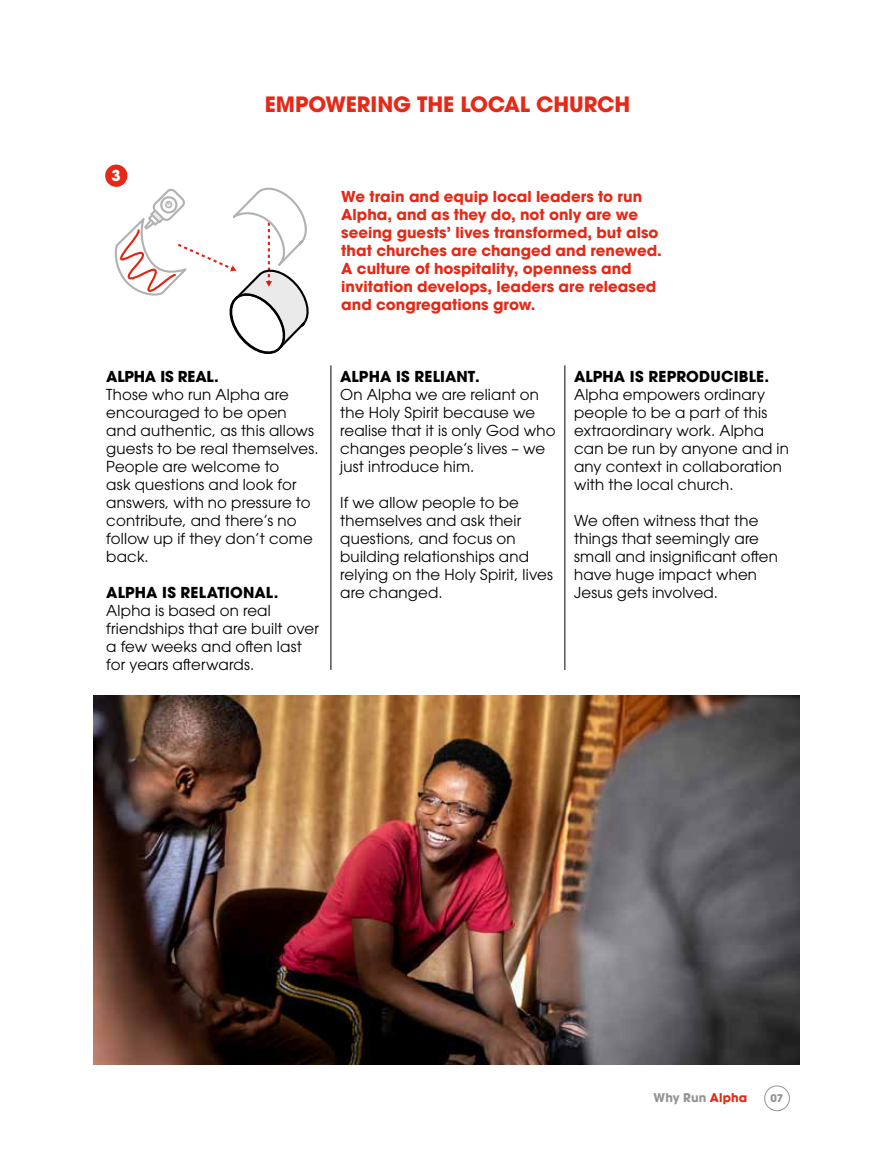
<style>
.page{position:relative;width:893px;height:1170px;background:#fff}
.page>*{position:absolute;margin:0;border:0;box-sizing:border-box;transform-origin:0 0}
.t1{font:700 21px "ITC Avant Garde Std";letter-spacing:-.005em;color:#e42917}
.t2{font:15px/18px "ITC Avant Garde Std";letter-spacing:.015em;color:#000}
.t3{font:700 15px/18px "ITC Avant Garde Std";color:#e42917}
.t4{font:700 15px "ITC Avant Garde Std";letter-spacing:.005em;color:#000}
.t5{font:700 15px "ITC Avant Garde Std";color:#fff}
.t6{font:700 12px "ITC Avant Garde Std";letter-spacing:.005em;color:#949494}
.t7{font:700 10.5px "ITC Avant Garde Std";color:#949494}
.s1{color:#e42917}
</style>
<div class="page">
<div style="left:764px;top:1085px;width:26px;height:25px;border:1px solid #949494;border-radius:50%"></div>
<img style="left:94px;top:695px;width:705px;height:369px">
<hr style="left:331px;top:365px;width:1px;height:305px;background:#000">
<hr style="left:564px;top:365px;width:1px;height:305px;background:#000">
<div style="left:105px;top:164px;width:22px;height:23px;background:#e42917;border-radius:50%"></div>
<svg style="left:115px;top:187px;width:194px;height:167px"></svg>
<p class="t5" style="left:111px;top:166px;width:11px">3</p>
<h1 class="t1" style="left:265px;top:90px;width:367px">EMPOWERING THE LOCAL CHURCH</h1>
<p class="t3" style="left:341px;top:187px;width:322px">We train and equip local leaders to run Alpha, and as they do, not only are we seeing guests’ lives transformed, but also that churches are changed and renewed.<br>A culture of hospitality, openness and invitation develops, leaders are released and congregations grow.</p>
<p class="t4" style="left:106px;top:366px;width:114px">ALPHA IS REAL.</p>
<p class="t2" style="left:106px;top:385px;width:214px">Those who run Alpha are encouraged to be open and authentic, as this allows guests to be real themselves.<br>People are welcome to<br>ask questions and look for answers, with no pressure to contribute, and there’s no follow up if they don’t come back.</p>
<p class="t4" style="left:106px;top:582px;width:174px">ALPHA IS RELATIONAL.</p>
<p class="t2" style="left:106px;top:601px;width:214px">Alpha is based on real friendships that are built over a few weeks and often last for years afterwards.</p>
<p class="t4" style="left:340px;top:366px;width:141px">ALPHA IS RELIANT.</p>
<p class="t2" style="left:340px;top:385px;width:217px">On Alpha we are reliant on the Holy Spirit because we realise that it is only God who changes people’s lives – we just introduce him.</p>
<p class="t2" style="left:340px;top:493px;width:214px">If we allow people to be themselves and ask their questions, and focus on building relationships and relying on the Holy Spirit, lives are changed.</p>
<p class="t4" style="left:574px;top:366px;width:197px">ALPHA IS REPRODUCIBLE.</p>
<p class="t2" style="left:574px;top:385px;width:216px">Alpha empowers ordinary people to be a part of this extraordinary work. Alpha can be run by anyone and in any context in collaboration with the local church.</p>
<p class="t2" style="left:574px;top:511px;width:205px">We often witness that the things that seemingly are small and insignificant often have huge impact when<br>Jesus gets involved.</p>
<p class="t6" style="left:654px;top:1089px;width:95px">Why Run <span class="s1">Alpha</span></p>
<p class="t7" style="left:771px;top:1091px;width:14px">07</p>
</div>
